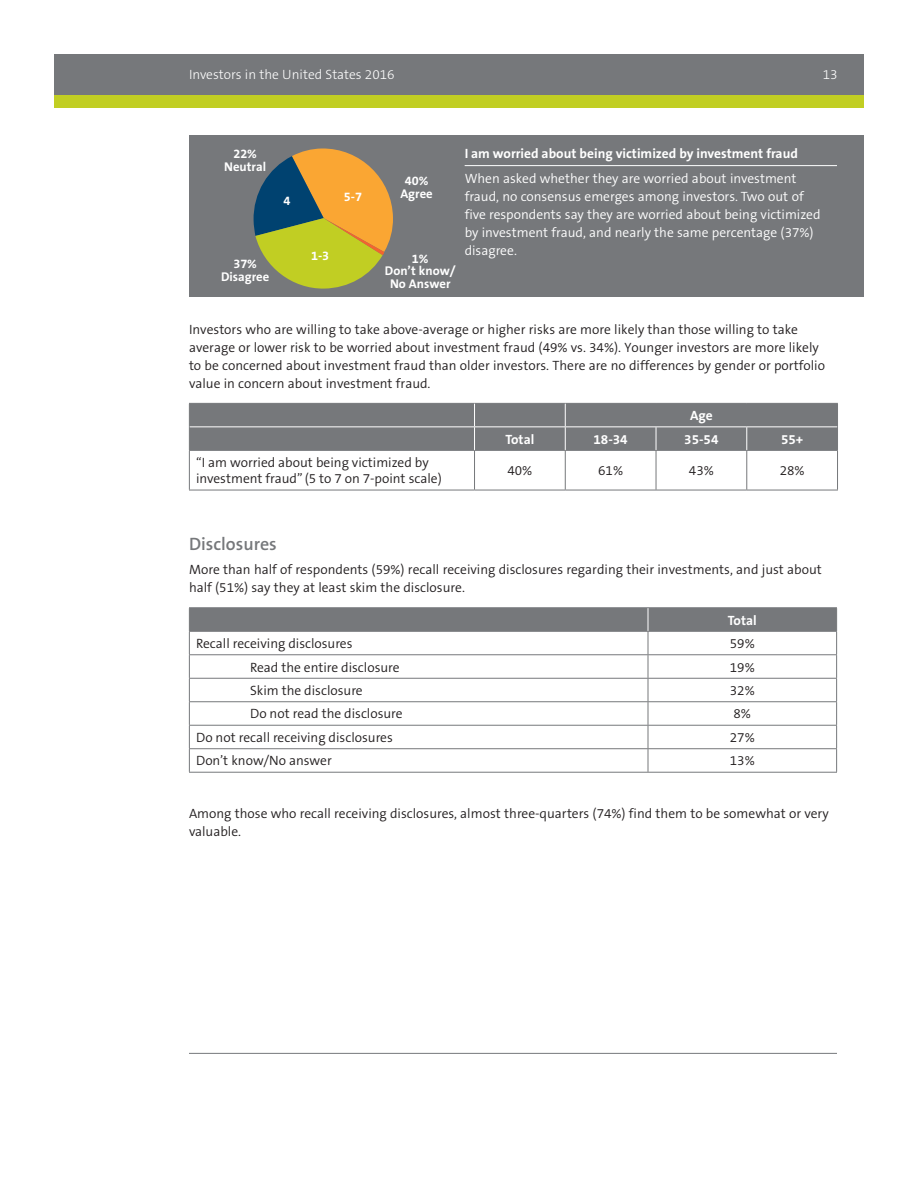
<style>
.page{position:relative;width:918px;height:1188px;background:#fff}
.page>*{position:absolute;margin:0;border:0;box-sizing:border-box;transform-origin:0 0}
.text_head{font:600 18px "The Sans B6";color:#76787b}
.text{font:300 13.5px/18px "The Sans B4";color:#231f20}
.chart_text{font:300 13.5px/16.2px "The Sans B4";color:#231f20}
.calloutbox_text{font:300 13.5px/18px "The Sans B4";color:#fff}
.text_after_table{font:300 13.5px/18px "The Sans B4";color:#231f20}
.calloutbox_head{font:700 13.5px "The Sans B7";color:#fff}
.t1{font:300 13.5px "The Sans B3";color:#fff}
.chart_head_rev_cente{font:700 13.5px "The Sans B7";color:#fff}
.text-2{font:700 12.75px/12.8px "The Sans B7";color:#fff;text-align:center}
</style>
<div class="page">
<div style="left:54px;top:54px;width:810px;height:54px;background:#c1ce23"></div>
<div style="left:54px;top:54px;width:810px;height:40px;background:#76787b"></div>
<div style="left:189px;top:135px;width:675px;height:162px;background:#76787b"></div>
<hr style="left:189px;top:1053px;width:648px;height:1px;background:#76787b">
<svg style="left:253px;top:148px;width:140px;height:141px"></svg>
<hr style="left:474px;top:451px;width:1px;height:39px;background:#76787b">
<hr style="left:565px;top:451px;width:1px;height:39px;background:#76787b">
<hr style="left:656px;top:451px;width:1px;height:39px;background:#76787b">
<hr style="left:746px;top:451px;width:1px;height:39px;background:#76787b">
<hr style="left:189px;top:451px;width:1px;height:39px;background:#76787b">
<hr style="left:189px;top:490px;width:286px;height:1px;background:#76787b">
<hr style="left:475px;top:490px;width:90px;height:1px;background:#76787b">
<hr style="left:565px;top:490px;width:91px;height:1px;background:#76787b">
<hr style="left:656px;top:490px;width:91px;height:1px;background:#76787b">
<hr style="left:837px;top:451px;width:1px;height:39px;background:#76787b">
<hr style="left:747px;top:490px;width:91px;height:1px;background:#76787b">
<hr style="left:189px;top:450px;width:286px;height:1px;background:#76787b">
<hr style="left:475px;top:450px;width:90px;height:1px;background:#76787b">
<hr style="left:565px;top:450px;width:91px;height:1px;background:#76787b">
<hr style="left:656px;top:450px;width:91px;height:1px;background:#76787b">
<hr style="left:747px;top:450px;width:91px;height:1px;background:#76787b">
<div style="left:189px;top:403px;width:649px;height:47px;background:#76787b"></div>
<hr style="left:190px;top:426px;width:285px;height:1px;background:#fff">
<hr style="left:475px;top:426px;width:90px;height:1px;background:#fff">
<hr style="left:565px;top:426px;width:91px;height:1px;background:#fff">
<hr style="left:656px;top:426px;width:91px;height:1px;background:#fff">
<hr style="left:747px;top:426px;width:90px;height:1px;background:#fff">
<hr style="left:189px;top:607px;width:459px;height:1px;background:#76787b">
<hr style="left:648px;top:607px;width:189px;height:1px;background:#76787b">
<hr style="left:189px;top:772px;width:459px;height:1px;background:#76787b">
<hr style="left:648px;top:772px;width:189px;height:1px;background:#76787b">
<svg style="left:189px;top:608px;width:648px;height:164px"></svg>
<hr style="left:465px;top:165px;width:372px;height:1px;background:#fff">
<p class="t1" style="left:189px;top:67px;width:207px">Investors in the United States 2016</p>
<p class="t1" style="left:823px;top:67px;width:16px">13</p>
<p class="text-2" style="left:233px;top:148px;width:25px">22%</p>
<p class="text-2" style="left:224px;top:160px;width:43px">Neutral</p>
<p class="text-2" style="left:283px;top:195px;width:8px">4</p>
<p class="text-2" style="left:221px;top:258px;width:50px">37%<br>Disagree</p>
<p class="text-2" style="left:344px;top:190px;width:20px">5-7</p>
<p class="text-2" style="left:405px;top:175px;width:25px">40%</p>
<p class="text-2" style="left:400px;top:188px;width:34px">Agree</p>
<p class="text-2" style="left:311px;top:249px;width:20px">1-3</p>
<p class="text-2" style="left:412px;top:252px;width:18px">1%</p>
<p class="text-2" style="left:385px;top:265px;width:72px">Don’t know/<br>No Answer</p>
<p class="calloutbox_head" style="left:465px;top:147px;width:335px">I am worried about being victimized by investment fraud</p>
<p class="calloutbox_text" style="left:465px;top:170px;width:357px">When asked whether they are worried about investment fraud, no consensus emerges among investors. Two out of five respondents say they are worried about being victimized by investment fraud, and nearly the same percentage (37%) disagree.</p>
<p class="text" style="left:189px;top:321px;width:638px">Investors who are willing to take above-average or higher risks are more likely than those willing to take average or lower risk to be worried about investment fraud (49% vs. 34%). Younger investors are more likely to be concerned about investment fraud than older investors. There are no differences by gender or portfolio value in concern about investment fraud.</p>
<p class="chart_head_rev_cente" style="left:690px;top:408px;width:24px">Age</p>
<p class="chart_head_rev_cente" style="left:505px;top:432px;width:30px">Total</p>
<p class="chart_head_rev_cente" style="left:594px;top:432px;width:36px">18-34</p>
<p class="chart_head_rev_cente" style="left:684px;top:432px;width:36px">35-54</p>
<p class="chart_head_rev_cente" style="left:781px;top:432px;width:24px">55+</p>
<p class="chart_text" style="left:196px;top:455px;width:247px">“I am worried about being victimized by investment fraud” (5 to 7 on 7-point scale)</p>
<p class="chart_text" style="left:507px;top:463px;width:26px">40%</p>
<p class="chart_text" style="left:598px;top:463px;width:26px">61%</p>
<p class="chart_text" style="left:689px;top:463px;width:26px">43%</p>
<p class="chart_text" style="left:780px;top:463px;width:26px">28%</p>
<p class="text_head" style="left:189px;top:534px;width:89px">Disclosures</p>
<p class="text" style="left:189px;top:561px;width:634px">More than half of respondents (59%) recall receiving disclosures regarding their investments, and just about half (51%) say they at least skim the disclosure.</p>
<p class="chart_head_rev_cente" style="left:728px;top:613px;width:30px">Total</p>
<p class="chart_text" style="left:196px;top:636px;width:158px">Recall receiving disclosures</p>
<p class="chart_text" style="left:730px;top:636px;width:26px">59%</p>
<p class="chart_text" style="left:250px;top:659px;width:151px">Read the entire disclosure</p>
<p class="chart_text" style="left:730px;top:659px;width:26px">19%</p>
<p class="chart_text" style="left:250px;top:683px;width:114px">Skim the disclosure</p>
<p class="chart_text" style="left:730px;top:683px;width:26px">32%</p>
<p class="chart_text" style="left:250px;top:706px;width:154px">Do not read the disclosure</p>
<p class="chart_text" style="left:734px;top:706px;width:19px">8%</p>
<p class="chart_text" style="left:196px;top:730px;width:198px">Do not recall receiving disclosures</p>
<p class="chart_text" style="left:730px;top:730px;width:26px">27%</p>
<p class="chart_text" style="left:196px;top:753px;width:137px">Don’t know/No answer</p>
<p class="chart_text" style="left:730px;top:753px;width:26px">13%</p>
<p class="text_after_table" style="left:189px;top:805px;width:641px">Among those who recall receiving disclosures, almost three-quarters (74%) find them to be somewhat or very valuable.</p>
</div>
